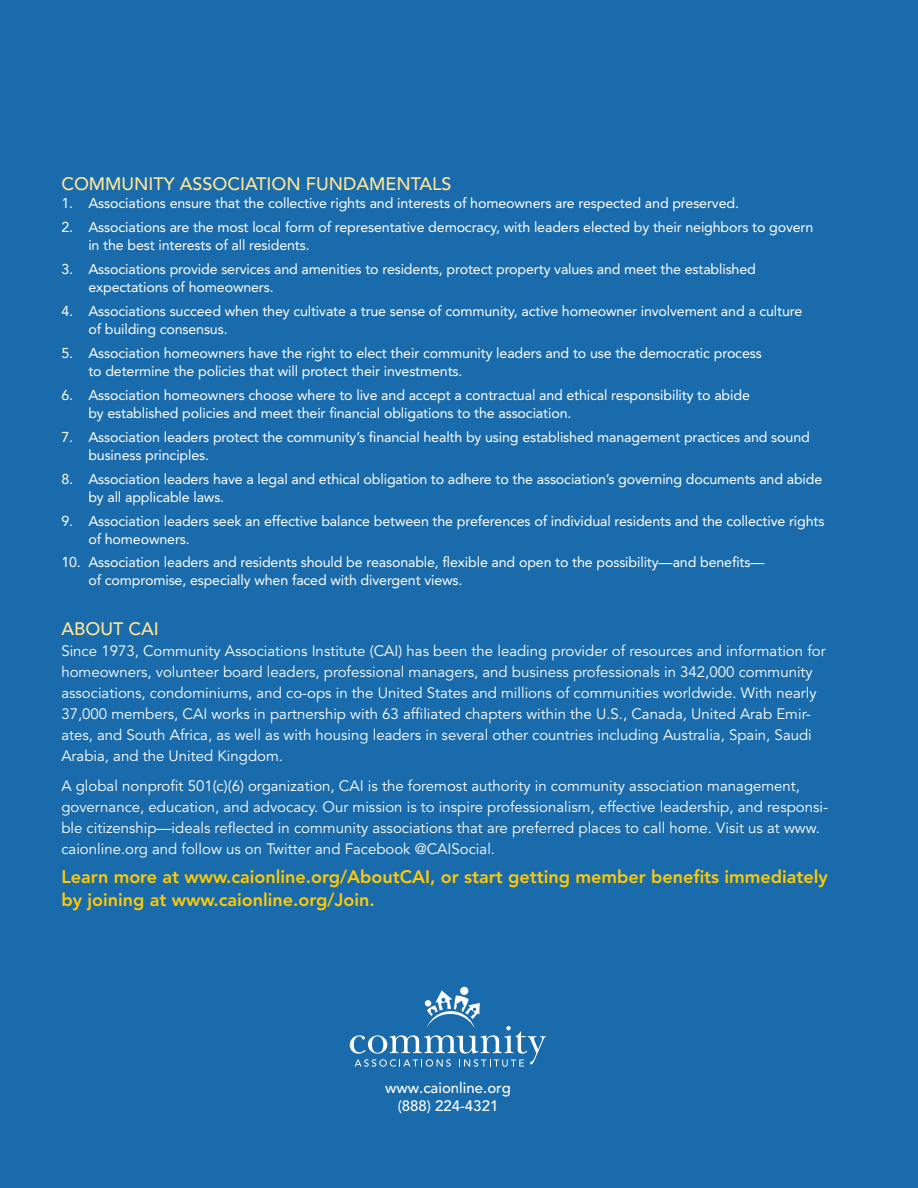
<style>
.page{position:relative;width:918px;height:1188px;background:#196bac}
.page>*{position:absolute;margin:0;border:0;box-sizing:border-box;transform-origin:0 0}
.t1{font:800 18px/22.5px "Avenir";color:#ffca04}
.t2{font:500 18px "Avenir";color:#ffe697}
.t3{font:15px/21px "Avenir";color:#fff}
.t4{font:500 15px/18px "Avenir";color:#fff;text-align:center}
.t5{font:14.25px/18px "Avenir";letter-spacing:-.01em;color:#fff}
</style>
<div class="page">
<svg style="left:350px;top:987px;width:195px;height:80px"></svg>
<p class="t2" style="left:61px;top:173px;width:392px">COMMUNITY ASSOCIATION FUNDAMENTALS</p>
<p class="t5" style="left:61px;top:194px;width:679px">1. Associations ensure that the collective rights and interests of homeowners are respected and preserved.</p>
<p class="t5" style="left:88px;top:218px;width:726px;text-indent:-27px">2. Associations are the most local form of representative democracy, with leaders elected by their neighbors to govern in the best interests of all residents.</p>
<p class="t5" style="left:88px;top:260px;width:669px;text-indent:-27px">3. Associations provide services and amenities to residents, protect property values and meet the established expectations of homeowners.</p>
<p class="t5" style="left:88px;top:302px;width:716px;text-indent:-27px">4. Associations succeed when they cultivate a true sense of community, active homeowner involvement and a culture of building consensus.</p>
<p class="t5" style="left:88px;top:344px;width:675px;text-indent:-27px">5. Association homeowners have the right to elect their community leaders and to use the democratic process to determine the policies that will protect their investments.</p>
<p class="t5" style="left:88px;top:386px;width:663px;text-indent:-27px">6. Association homeowners choose where to live and accept a contractual and ethical responsibility to abide by established policies and meet their financial obligations to the association.</p>
<p class="t5" style="left:88px;top:428px;width:723px;text-indent:-27px">7. Association leaders protect the community’s financial health by using established management practices and sound business principles.</p>
<p class="t5" style="left:88px;top:470px;width:736px;text-indent:-27px">8. Association leaders have a legal and ethical obligation to adhere to the association’s governing documents and abide by all applicable laws.</p>
<p class="t5" style="left:88px;top:512px;width:738px;text-indent:-27px">9. Association leaders seek an effective balance between the preferences of individual residents and the collective rights of homeowners.</p>
<p class="t5" style="left:88px;top:554px;width:678px;text-indent:-27px">10. Association leaders and residents should be reasonable, flexible and open to the possibility—and benefits— of compromise, especially when faced with divergent views.</p>
<p class="t2" style="left:61px;top:618px;width:99px">ABOUT CAI</p>
<p class="t3" style="left:61px;top:640px;width:766px">Since 1973, Community Associations Institute (CAI) has been the leading provider of resources and information for homeowners, volunteer board leaders, professional managers, and business professionals in 342,000 community associations, condominiums, and co-ops in the United States and millions of communities worldwide. With nearly 37,000 members, CAI works in partnership with 63 affiliated chapters within the U.S., Canada, United Arab Emir&shy;ates, and South Africa, as well as with housing leaders in several other countries including Australia, Spain, Saudi Arabia, and the United Kingdom.</p>
<p class="t3" style="left:61px;top:775px;width:768px">A global nonprofit 501(c)(6) organization, CAI is the foremost authority in community association management, governance, education, and advocacy. Our mission is to inspire professionalism, effective leadership, and responsi&shy;ble citizenship—ideals reflected in community associations that are preferred places to call home. Visit us at www. caionline.org and follow us on Twitter and Facebook @CAISocial.</p>
<p class="t1" style="left:61px;top:866px;width:768px">Learn more at www.caionline.org/AboutCAI, or start getting member benefits immediately by joining at www.caionline.org/Join.</p>
<p class="t4" style="left:385px;top:1079px;width:127px">www.caionline.org (888) 224-4321</p>
</div>
